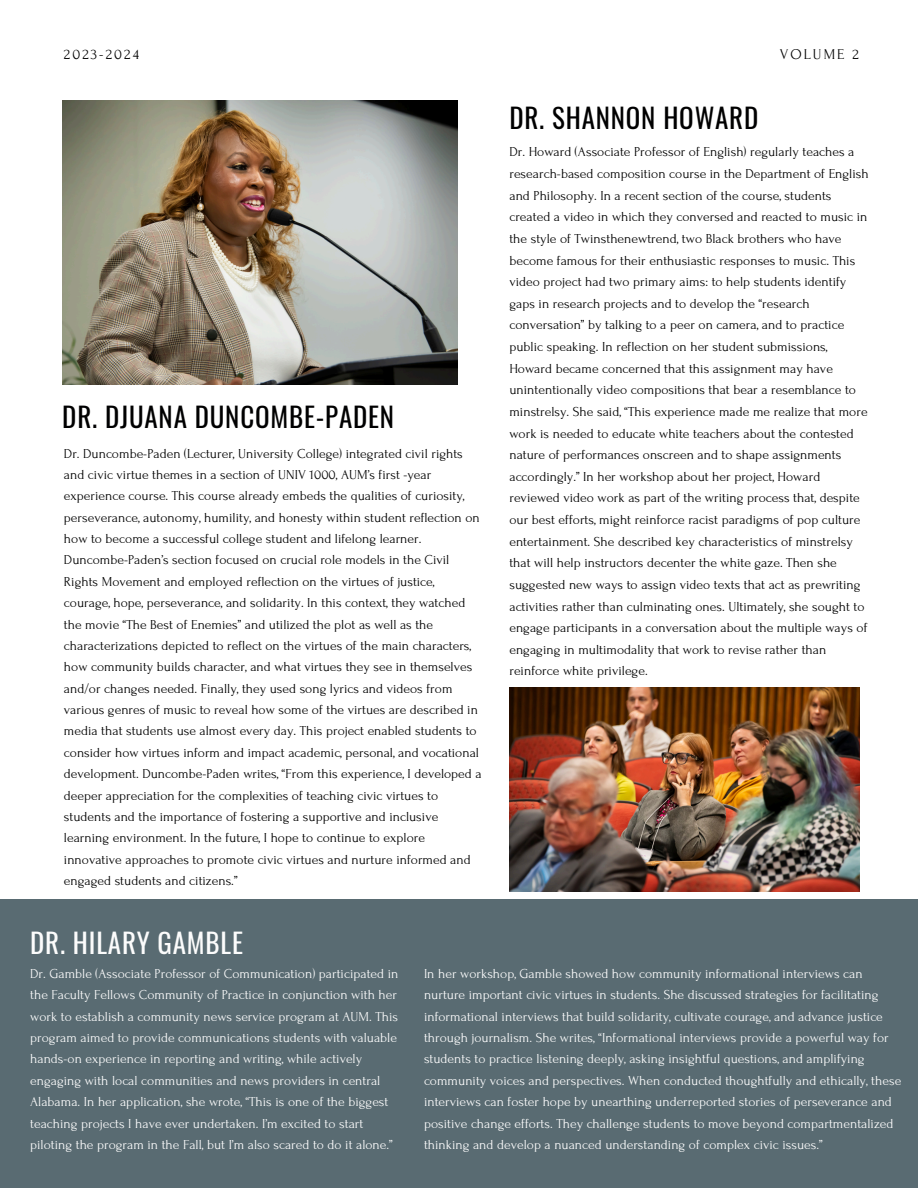
<style>
.page{position:relative;width:918px;height:1188px;background:#fff}
.page>*{position:absolute;margin:0;border:0;box-sizing:border-box;transform-origin:0 0}
.t1{font:27px "Oswald";letter-spacing:.03em;color:#000001}
.t2{font:27px "Oswald";letter-spacing:.03em;color:#fcfcfc}
.t3{font:14.85px "Forum";letter-spacing:.14em;color:#000001}
.t4{font:13.65px/21.6px "Forum";color:#000001}
.t5{font:13.65px/21.3px "Forum";color:#fcfcfc}
</style>
<div class="page">
<img style="left:62px;top:101px;width:395px;height:283px">
<img style="left:509px;top:688px;width:350px;height:203px">
<div style="left:0;top:899px;width:918px;height:289px;background:#596b72"></div>
<p class="t3" style="left:64px;top:47px;width:77px">2023-2024</p>
<p class="t3" style="left:780px;top:47px;width:81px">VOLUME 2</p>
<p class="t1" style="left:62px;top:395px;width:333px">DR. DJUANA DUNCOMBE-PADEN</p>
<h1 class="t4" style="left:64px;top:443px;width:419px">Dr. Duncombe-Paden (Lecturer, University College) integrated civil rights and civic virtue themes in a section of UNIV 1000, AUM’s first -year experience course. This course already embeds the qualities of curiosity, perseverance, autonomy, humility, and honesty within student reflection on how to become a successful college student and lifelong learner.<br>Duncombe-Paden’s section focused on crucial role models in the Civil Rights Movement and employed reflection on the virtues of justice, courage, hope, perseverance, and solidarity. In this context, they watched the movie “The Best of Enemies” and utilized the plot as well as the characterizations depicted to reflect on the virtues of the main characters, how community builds character, and what virtues they see in themselves and/or changes needed. Finally, they used song lyrics and videos from various genres of music to reveal how some of the virtues are described in media that students use almost every day. This project enabled students to consider how virtues inform and impact academic, personal, and vocational development. Duncombe-Paden writes, “From this experience, I developed a deeper appreciation for the complexities of teaching civic virtues to students and the importance of fostering a supportive and inclusive learning environment. In the future, I hope to continue to explore innovative approaches to promote civic virtues and nurture informed and engaged students and citizens.”</h1>
<h2 class="t2" style="left:30px;top:922px;width:214px">DR. HILARY GAMBLE</h2>
<h1 class="t1" style="left:509px;top:96px;width:250px">DR. SHANNON HOWARD</h1>
<h2 class="t4" style="left:509px;top:141px;width:361px">Dr. Howard (Associate Professor of English) regularly teaches a research-based composition course in the Department of English and Philosophy. In a recent section of the course, students created a video in which they conversed and reacted to music in the style of Twinsthenewtrend, two Black brothers who have become famous for their enthusiastic responses to music. This video project had two primary aims: to help students identify gaps in research projects and to develop the “research conversation” by talking to a peer on camera, and to practice public speaking. In reflection on her student submissions, Howard became concerned that this assignment may have unintentionally video compositions that bear a resemblance to minstrelsy. She said, “This experience made me realize that more work is needed to educate white teachers about the contested nature of performances onscreen and to shape assignments accordingly.” In her workshop about her project, Howard reviewed video work as part of the writing process that, despite our best efforts, might reinforce racist paradigms of pop culture entertainment. She described key characteristics of minstrelsy that will help instructors decenter the white gaze. Then she suggested new ways to assign video texts that act as prewriting activities rather than culminating ones. Ultimately, she sought to engage participants in a conversation about the multiple ways of engaging in multimodality that work to revise rather than reinforce white privilege.</h2>
<h1 class="t5" style="left:30px;top:963px;width:370px">Dr. Gamble (Associate Professor of Communication) participated in the Faculty Fellows Community of Practice in conjunction with her work to establish a community news service program at AUM. This program aimed to provide communications students with valuable hands-on experience in reporting and writing, while actively engaging with local communities and news providers in central Alabama. In her application, she wrote, “This is one of the biggest teaching projects I have ever undertaken. I’m excited to start piloting the program in the Fall, but I’m also scared to do it alone.”</h1>
<p class="t5" style="left:424px;top:963px;width:479px">In her workshop, Gamble showed how community informational interviews can nurture important civic virtues in students. She discussed strategies for facilitating informational interviews that build solidarity, cultivate courage, and advance justice through journalism. She writes, “Informational interviews provide a powerful way for students to practice listening deeply, asking insightful questions, and amplifying community voices and perspectives. When conducted thoughtfully and ethically, these interviews can foster hope by unearthing underreported stories of perseverance and positive change efforts. They challenge students to move beyond compartmentalized thinking and develop a nuanced understanding of complex civic issues.”</p>
</div>
